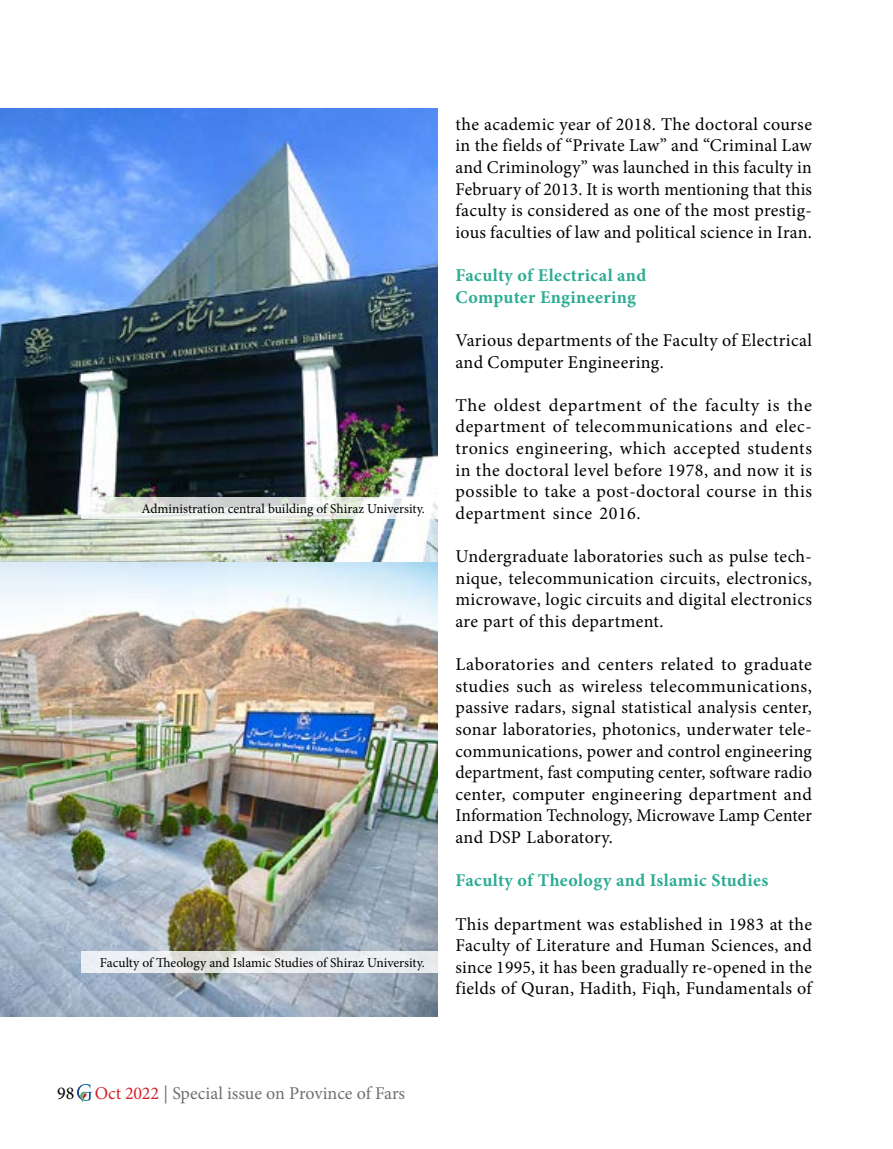
<style>
.page{position:relative;width:893px;height:1149px;background:#fff}
.page>*{position:absolute;margin:0;border:0;box-sizing:border-box;transform-origin:0 0}
.t1{font:18px/21.6px "Minion Pro";letter-spacing:.02em;color:#000;text-align:justify}
.t2{font:700 18px/21.6px "Minion Pro";letter-spacing:.02em;color:#2cac93}
.t3{font:18px "Minion Pro";letter-spacing:-.005em;color:#6f6f6f}
.t4{font:13.5px "Minion Pro";color:#000}
.s1{color:#000}
.s2{font-family:"Nolluqa Personal Use";font-size:32.85px;color:#fff}
.s3{color:#d2232a}
</style>
<div class="page">
<svg style="left:80px;top:1091px;width:7px;height:11px"></svg>
<img style="left:0;top:108px;width:437px;height:907px">
<svg style="left:81px;top:497px;width:356px;height:21px"></svg>
<svg style="left:81px;top:950px;width:356px;height:22px;fill:#ebeef1"></svg>
<p class="t4" style="left:141px;top:499px;width:285px">Administration central building of Shiraz University.</p>
<p class="t4" style="left:100px;top:952px;width:327px">Faculty of Theology and Islamic Studies of Shiraz University.</p>
<p class="t1" style="left:455px;top:113px;width:358px">the academic year of 2018. The doctoral course in the fields of “Private Law” and “Criminal Law and Criminology” was launched in this faculty in February of 2013. It is worth mentioning that this faculty is considered as one of the most prestig&shy;ious faculties of law and political science in Iran.</p>
<p class="t2" style="left:455px;top:264px;width:192px">Faculty of Electrical and<br>Computer Engineering</p>
<p class="t1" style="left:455px;top:329px;width:358px">Various departments of the Faculty of Electrical and Computer Engineering.</p>
<p class="t1" style="left:455px;top:394px;width:358px">The oldest department of the faculty is the department of telecommunications and elec&shy;tronics engineering, which accepted students in the doctoral level before 1978, and now it is possible to take a post-doctoral course in this department since 2016.</p>
<p class="t1" style="left:455px;top:545px;width:358px">Undergraduate laboratories such as pulse tech&shy;nique, telecommunication circuits, electronics, microwave, logic circuits and digital electronics are part of this department.</p>
<p class="t1" style="left:455px;top:653px;width:358px">Laboratories and centers related to graduate studies such as wireless telecommunications, passive radars, signal statistical analysis center, sonar laboratories, photonics, underwater tele&shy;communications, power and control engineering department, fast computing center, software radio center, computer engineering department and Information Technology, Microwave Lamp Center and DSP Laboratory.</p>
<p class="t2" style="left:455px;top:869px;width:314px">Faculty of Theology and Islamic Studies</p>
<p class="t1" style="left:455px;top:912px;width:358px">This department was established in 1983 at the Faculty of Literature and Human Sciences, and since 1995, it has been gradually re-opened in the fields of Quran, Hadith, Fiqh, Fundamentals of</p>
<p class="t3" style="left:57px;top:1080px;width:350px"><span class="s1">98</span><span class="s2">G</span><span class="s3">Oct 2022</span> | Special issue on Province of Fars</p>
</div>
